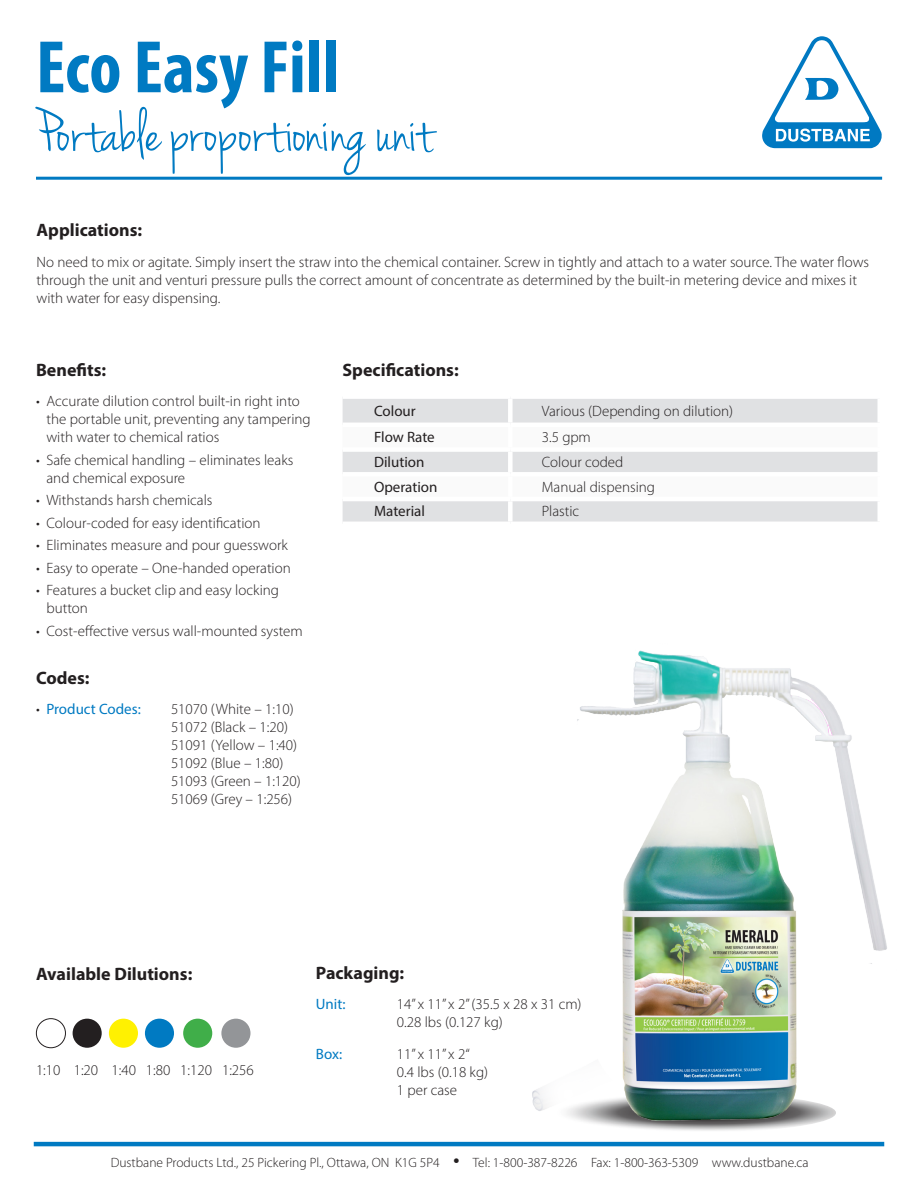
<style>
.page{position:relative;width:918px;height:1188px;background:#fff}
.page>*{position:absolute;margin:0;border:0;box-sizing:border-box;transform-origin:0 0}
.Product_Name{font:700 condensed 75px "Myriad Pro";color:#007ac2}
.Product_Description{font:63px "Jenna Sue";color:#007ac2}
.Subheader{font:700 18px "Myriad Pro";color:#231f20}
.bullet_list{font:300 15px/18px "Myriad Pro";color:#231f20}
.body_text_10_12{font:300 15px/18px "Myriad Pro";color:#231f20}
.table_text{font:300 15px "Myriad Pro";color:#231f20}
.table_text-2{font:15px "Myriad Pro";color:#231f20}
.bullet_list-2{font:15px "Myriad Pro";color:#007ac2}
.body_text_10_12-2{font:15px "Myriad Pro";color:#007ac2}
.t1{font:300 13.5px "Myriad Pro";color:#231f20}
.s1{font-weight:300;color:#231f20}
.s2{font-weight:900;font-size:16.5px}
</style>
<div class="page">
<hr style="left:34px;top:1142px;width:850px;height:4px;background:#007ac2">
<svg style="left:762px;top:36px;width:120px;height:113px"></svg>
<hr style="left:36px;top:177px;width:846px;height:3px;background:#007ac2">
<div style="left:343px;top:399px;width:535px;height:123px;background:#e0e1e3"></div>
<svg style="left:343px;top:427px;width:535px;height:70px"></svg>
<div style="left:508px;top:399px;width:5px;height:24px;background:#fff"></div>
<hr style="left:343px;top:423px;width:167px;height:4px;background:#fff">
<hr style="left:510px;top:423px;width:372px;height:4px;background:#fff">
<div style="left:508px;top:427px;width:5px;height:20px;background:#fff"></div>
<div style="left:343px;top:447px;width:167px;height:5px;background:#fff"></div>
<div style="left:510px;top:447px;width:372px;height:5px;background:#fff"></div>
<div style="left:508px;top:452px;width:5px;height:20px;background:#fff"></div>
<div style="left:343px;top:472px;width:167px;height:5px;background:#fff"></div>
<div style="left:510px;top:472px;width:372px;height:5px;background:#fff"></div>
<div style="left:508px;top:477px;width:5px;height:20px;background:#fff"></div>
<hr style="left:343px;top:497px;width:167px;height:4px;background:#fff">
<hr style="left:510px;top:497px;width:372px;height:4px;background:#fff">
<div style="left:508px;top:501px;width:5px;height:21px;background:#fff"></div>
<img style="left:532px;top:650px;width:355px;height:481px">
<div style="left:73px;top:1019px;width:29px;height:29px;background:#231f20;border-radius:50%"></div>
<div style="left:145px;top:1019px;width:29px;height:29px;background:#007ac2;border-radius:50%"></div>
<div style="left:183px;top:1019px;width:29px;height:29px;background:#40ae49;border-radius:50%"></div>
<div style="left:221px;top:1019px;width:30px;height:29px;background:#939598;border-radius:50%"></div>
<div style="left:36px;top:1018px;width:30px;height:30px;border:1px solid #231f20;border-radius:50%"></div>
<div style="left:109px;top:1019px;width:29px;height:29px;background:#fff101;border-radius:50%"></div>
<p class="Product_Name" style="left:36px;top:20px;width:305px">Eco Easy Fill</p>
<p class="Product_Description" style="left:36px;top:96px;width:398px">Portable proportioning unit</p>
<p class="Subheader" style="left:37px;top:218px;width:107px">Applications:</p>
<p class="body_text_10_12" style="left:37px;top:253px;width:834px">No need to mix or agitate. Simply insert the straw into the chemical container. Screw in tightly and attach to a water source. The water flows through the unit and venturi pressure pulls the correct amount of concentrate as determined by the built-in metering device and mixes it with water for easy dispensing.</p>
<p class="Subheader" style="left:36px;top:359px;width:72px">Benefits:</p>
<p class="bullet_list" style="left:46px;top:392px;width:266px;text-indent:-10px">• Accurate dilution control built-in right into the portable unit, preventing any tampering with water to chemical ratios</p>
<p class="bullet_list" style="left:46px;top:451px;width:248px;text-indent:-10px">• Safe chemical handling – eliminates leaks and chemical exposure</p>
<p class="bullet_list" style="left:36px;top:491px;width:178px">• Withstands harsh chemicals</p>
<p class="bullet_list" style="left:36px;top:514px;width:226px">• Colour-coded for easy identification</p>
<p class="bullet_list" style="left:36px;top:536px;width:253px">• Eliminates measure and pour guesswork</p>
<p class="bullet_list" style="left:36px;top:559px;width:256px">• Easy to operate – One-handed operation</p>
<p class="bullet_list" style="left:46px;top:581px;width:234px;text-indent:-10px">• Features a bucket clip and easy locking button</p>
<p class="bullet_list" style="left:36px;top:622px;width:268px">• Cost-effective versus wall-mounted system</p>
<p class="Subheader" style="left:36px;top:667px;width:55px">Codes:</p>
<p class="bullet_list-2" style="left:36px;top:700px;width:106px"><span class="s1">•</span> Product Codes:</p>
<p class="bullet_list" style="left:171px;top:700px;width:131px">51070 (White – 1:10)<br>51072 (Black – 1:20)<br>51091 (Yellow – 1:40)<br>51092 (Blue – 1:80)<br>51093 (Green – 1:120)<br>51069 (Grey – 1:256)</p>
<p class="Subheader" style="left:343px;top:359px;width:118px">Specifications:</p>
<p class="table_text-2" style="left:374px;top:401px;width:43px">Colour</p>
<p class="table_text" style="left:542px;top:402px;width:193px">Various (Depending on dilution)</p>
<p class="table_text-2" style="left:374px;top:428px;width:62px">Flow Rate</p>
<p class="table_text" style="left:542px;top:428px;width:51px">3.5 gpm</p>
<p class="table_text-2" style="left:374px;top:453px;width:52px">Dilution</p>
<p class="table_text" style="left:542px;top:453px;width:83px">Colour coded</p>
<p class="table_text-2" style="left:374px;top:477px;width:65px">Operation</p>
<p class="table_text" style="left:542px;top:478px;width:115px">Manual dispensing</p>
<p class="table_text-2" style="left:374px;top:502px;width:52px">Material</p>
<p class="table_text" style="left:542px;top:502px;width:39px">Plastic</p>
<p class="Subheader" style="left:36px;top:962px;width:158px">Available Dilutions:</p>
<p class="body_text_10_12" style="left:36px;top:1061px;width:219px">1:10 1:20 1:40 1:80 1:120 1:256</p>
<p class="Subheader" style="left:316px;top:961px;width:90px">Packaging:</p>
<p class="body_text_10_12-2" style="left:316px;top:995px;width:31px">Unit:</p>
<p class="body_text_10_12" style="left:397px;top:995px;width:186px">14” x 11” x 2” (35.5 x 28 x 31 cm)<br>0.28 lbs (0.127 kg)</p>
<p class="body_text_10_12-2" style="left:316px;top:1044px;width:28px">Box:</p>
<p class="body_text_10_12" style="left:397px;top:1045px;width:93px">11” x 11” x 2“<br>0.4 lbs (0.18 kg)<br>1 per case</p>
<p class="t1" style="left:111px;top:1154px;width:699px">Dustbane Products Ltd., 25 Pickering Pl., Ottawa, ON K1G 5P4 <span class="s2">•</span> Tel: 1-800-387-8226 Fax: 1-800-363-5309 www.dustbane.ca</p>
</div>
